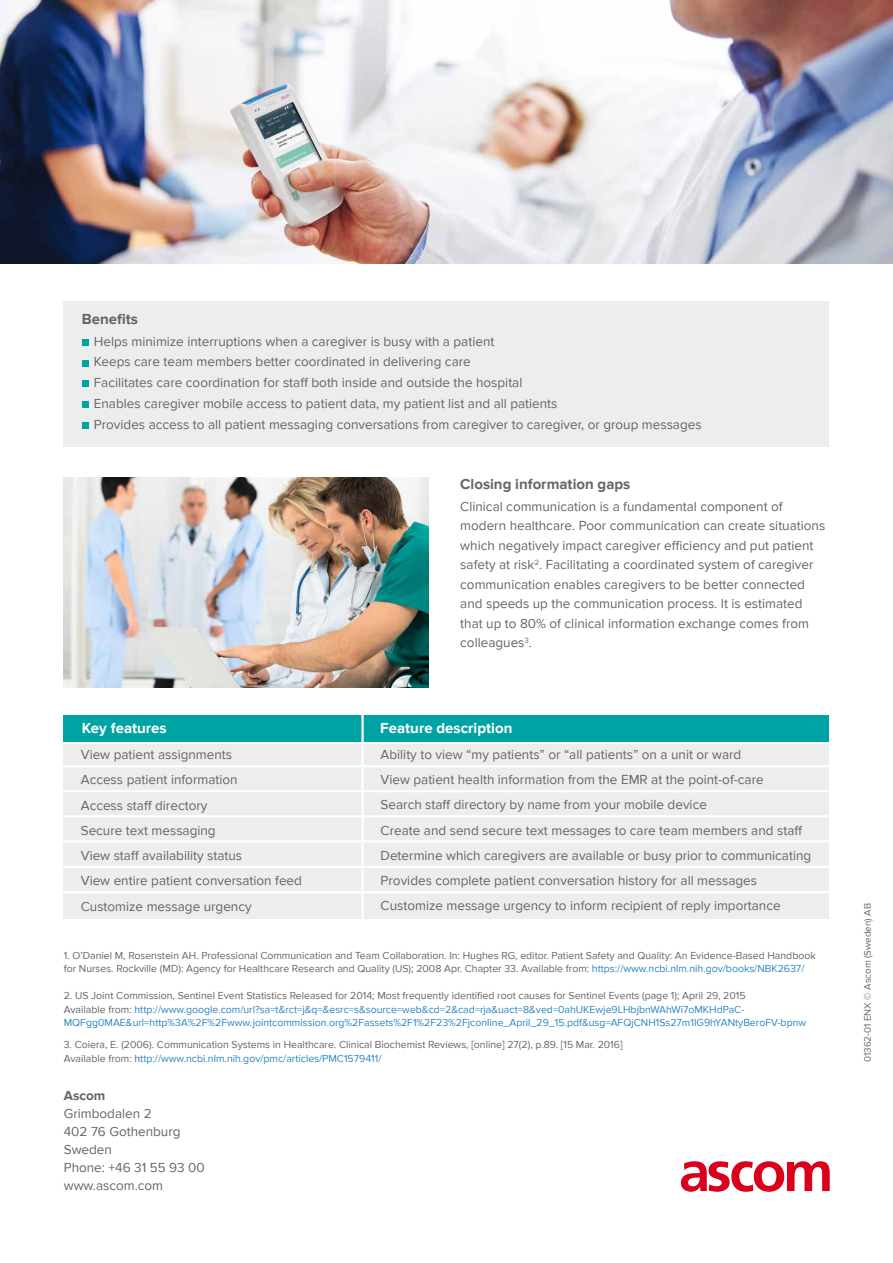
<style>
.page{position:relative;width:893px;height:1263px;background:#fff}
.page>*{position:absolute;margin:0;border:0;box-sizing:border-box;transform-origin:0 0}
.t1{font:700 15px "Proxima Nova";color:#646567}
.t2{font:700 15px "Proxima Nova";color:#fff}
.t3{font:13.5px/25.2px "Proxima Nova";color:#646567}
.t4{font:700 13.5px "Proxima Nova";color:#646567}
.t5{font:10.5px/13.5px "Proxima Nova";color:#646567}
.t6{font:10.5px/13.5px "Proxima Nova";color:#2c85c2}
.t7{font:9.75px "Proxima Nova";color:#646567}
.s1{color:#2c85c2}
.s2{color:#646567}
</style>
<div class="page">
<svg style="left:681px;top:1161px;width:149px;height:31px"></svg>
<div style="left:64px;top:301px;width:765px;height:145px;background:#eceded"></div>
<svg style="left:82px;top:339px;width:6px;height:6px"></svg>
<svg style="left:82px;top:360px;width:6px;height:6px"></svg>
<svg style="left:82px;top:381px;width:6px;height:6px"></svg>
<div style="left:82px;top:401px;width:6px;height:7px;background:#00a3a4"></div>
<div style="left:82px;top:422px;width:6px;height:7px;background:#00a3a4"></div>
<img style="left:0;top:0;width:893px;height:264px">
<img style="left:64px;top:477px;width:364px;height:210px">
<div style="left:64px;top:744px;width:765px;height:174px;background:#eceded"></div>
<hr style="left:43px;top:765px;width:812px;height:2px;background:#fff">
<hr style="left:43px;top:790px;width:812px;height:2px;background:#fff">
<hr style="left:43px;top:815px;width:812px;height:2px;background:#fff">
<hr style="left:43px;top:840px;width:812px;height:2px;background:#fff">
<hr style="left:43px;top:866px;width:812px;height:2px;background:#fff">
<hr style="left:43px;top:891px;width:812px;height:2px;background:#fff">
<div style="left:64px;top:715px;width:765px;height:27px;background:#00a3a4"></div>
<hr style="left:361px;top:706px;width:3px;height:232px;background:#fff">
<p class="t1" style="left:82px;top:310px;width:58px">Benefits</p>
<p class="t3" style="left:94px;top:331px;width:609px;line-height:20.9px">Helps minimize interruptions when a caregiver is busy with a patient<br>Keeps care team members better coordinated in delivering care<br>Facilitates care coordination for staff both inside and outside the hospital<br>Enables caregiver mobile access to patient data, my patient list and all patients<br>Provides access to all patient messaging conversations from caregiver to caregiver, or group messages</p>
<p class="t1" style="left:460px;top:475px;width:172px">Closing information gaps</p>
<p class="t3" style="left:460px;top:497px;width:366px;line-height:19.5px">Clinical communication is a fundamental component of modern healthcare. Poor communication can create situations which negatively impact caregiver efficiency and put patient safety at risk<sup>2</sup>. Facilitating a coordinated system of caregiver communication enables caregivers to be better connected and speeds up the communication process. It is estimated that up to 80% of clinical information exchange comes from colleagues<sup>3</sup>.</p>
<p class="t2" style="left:82px;top:719px;width:86px">Key features</p>
<p class="t2" style="left:380px;top:719px;width:134px">Feature description</p>
<p class="t3" style="left:81px;top:742px;width:223px">View patient assignments<br>Access patient information<br>Access staff directory<br>Secure text messaging<br>View staff availability status<br>View entire patient conversation feed<br>Customize message urgency</p>
<p class="t3" style="left:381px;top:742px;width:432px">Ability to view “my patients” or “all patients” on a unit or ward<br>View patient health information from the EMR at the point-of-care<br>Search staff directory by name from your mobile device<br>Create and send secure text messages to care team members and staff Determine which caregivers are available or busy prior to communicating Provides complete patient conversation history for all messages Customize message urgency to inform recipient of reply importance</p>
<p class="t5" style="left:64px;top:949px;width:753px">1. O’Daniel M, Rosenstein AH. Professional Communication and Team Collaboration. In: Hughes RG, editor. Patient Safety and Quality: An Evidence-Based Handbook for Nurses. Rockville (MD): Agency for Healthcare Research and Quality (US); 2008 Apr. Chapter 33. Available from: <span class="s1">https://www.ncbi.nlm.nih.gov/books/NBK2637/</span></p>
<p class="t6" style="left:64px;top:989px;width:744px"><span class="s2">2. US Joint Commission, Sentinel Event Statistics Released for 2014; Most frequently identified root causes for Sentinel Events (page 1); April 29, 2015<br>Available from:</span> http://www.google.com/url?sa=t&amp;rct=j&amp;q=&amp;esrc=s&amp;source=web&amp;cd=2&amp;cad=rja&amp;uact=8&amp;ved=0ahUKEwje9LHbjbnWAhWi7oMKHdPaC-<br>MQFgg0MAE&amp;url=http%3A%2F%2Fwww.jointcommission.org%2Fassets%2F1%2F23%2Fjconline_April_29_15.pdf&amp;usg=AFQjCNH1Ss27m1IG9hYANtyBeroFV-bpnw</p>
<p class="t5" style="left:64px;top:1038px;width:560px">3. Coiera, E. (2006). Communication Systems in Healthcare. Clinical Biochemist Reviews, [online] 27(2), p.89. [15 Mar. 2016]<br>Available from: h<span class="s1">ttp://www.ncbi.nlm.nih.gov/pmc/articles/PMC1579411/</span></p>
<p class="t4" style="left:64px;top:1088px;width:43px">Ascom</p>
<p class="t3" style="left:64px;top:1105px;width:142px;line-height:18px">Grimbodalen 2<br>402 76 Gothenburg<br>Sweden<br>Phone: +46 31 55 93 00 www.ascom.com</p>
<p class="t7" style="left:862px;top:1062px;width:160px;rotate:-90deg">01362-01 ENX © Ascom (Sweden) AB</p>
</div>
